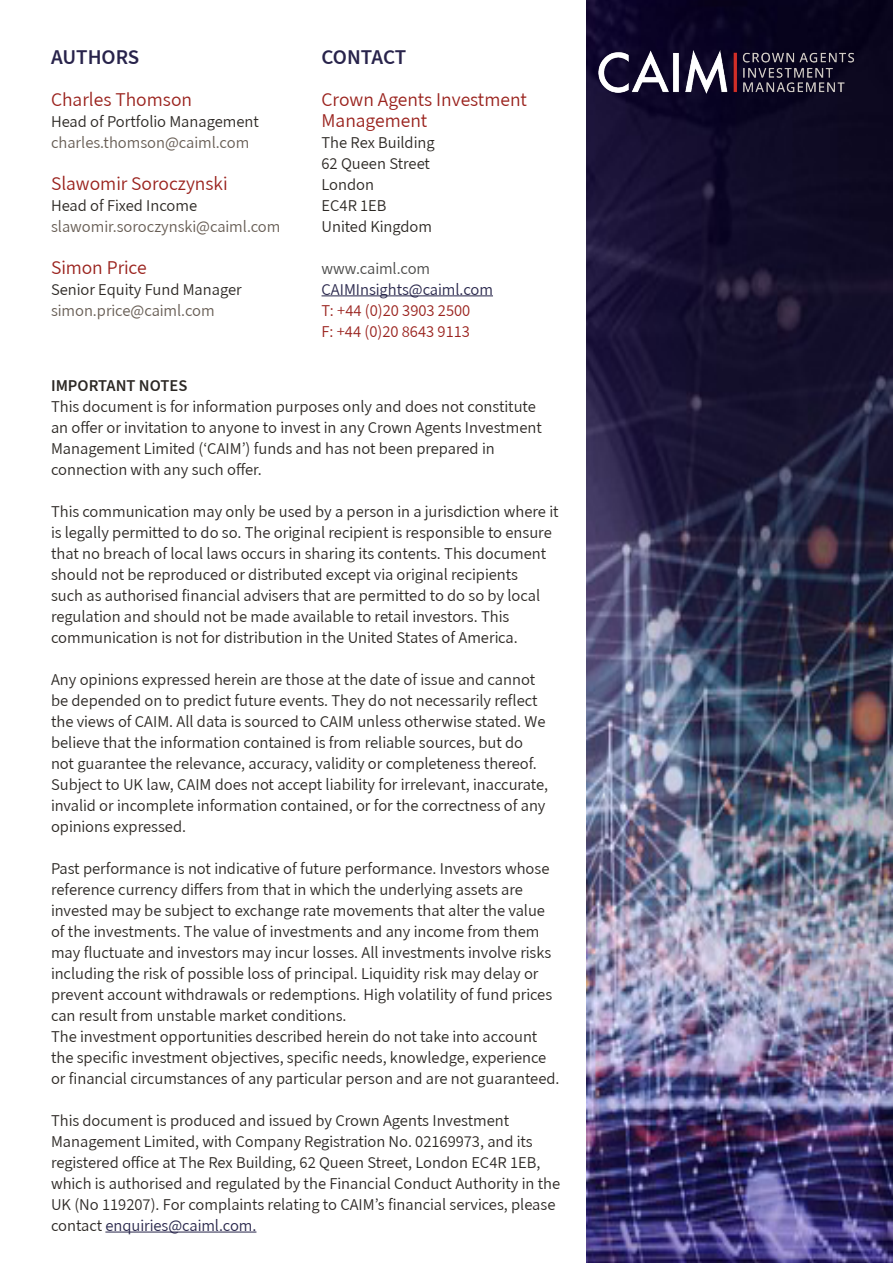
<style>
.page{position:relative;width:893px;height:1263px;background:#fff}
.page>*{position:absolute;margin:0;border:0;box-sizing:border-box;transform-origin:0 0}
.t1{font:600 21px "Source Sans CAIM";letter-spacing:-.005em;color:#28234b}
.t2{font:19.5px/21px "Source Sans CAIM";color:#9a221d}
.t3{font:16.5px/21px "Source Sans CAIM";color:#2c2824}
.t4{font:16.5px "Source Sans CAIM";color:#675d54}
.t5{font:16.5px/21px "Source Sans CAIM";color:#9a221d}
.t6{font:16.5px "Source Sans CAIM";color:#28264b}
.t7{font:600 16.5px "Source Sans CAIM";color:#2c2824}
.t8{font:16.5px "Source Sans CAIM";color:#4a4a49}
.s1{color:#28264b}
</style>
<div class="page">
<img style="left:587px;top:0;width:306px;height:1263px">
<img style="left:595px;top:47px;width:264px;height:60px">
<hr style="left:322px;top:295px;width:171px;height:1px;background:#28264b">
<hr style="left:105px;top:1231px;width:151px;height:1px;background:#28264b">
<p class="t1" style="left:51px;top:43px;width:90px">AUTHORS</p>
<p class="t2" style="left:51px;top:90px;width:143px">Charles Thomson</p>
<p class="t3" style="left:51px;top:112px;width:209px">Head of Portfolio Management</p>
<p class="t4" style="left:51px;top:132px;width:200px">charles.thomson@caiml.com</p>
<p class="t2" style="left:51px;top:174px;width:178px">Slawomir Soroczynski</p>
<p class="t3" style="left:51px;top:196px;width:148px">Head of Fixed Income</p>
<p class="t4" style="left:51px;top:216px;width:231px">slawomir.soroczynski@caiml.com</p>
<p class="t2" style="left:51px;top:258px;width:97px">Simon Price</p>
<p class="t3" style="left:51px;top:280px;width:192px">Senior Equity Fund Manager</p>
<p class="t4" style="left:51px;top:300px;width:165px">simon.price@caiml.com</p>
<p class="t1" style="left:322px;top:43px;width:86px">CONTACT</p>
<p class="t2" style="left:322px;top:90px;width:207px">Crown Agents Investment<br>Management</p>
<p class="t3" style="left:322px;top:133px;width:115px">The Rex Building<br>62 Queen Street<br>London<br>EC4R 1EB<br>United Kingdom</p>
<p class="t8" style="left:322px;top:258px;width:110px">www.caiml.com</p>
<p class="t6" style="left:322px;top:279px;width:173px">CAIMInsights@caiml.com</p>
<p class="t5" style="left:322px;top:301px;width:150px">T: +44 (0)20 3903 2500<br>F: +44 (0)20 8643 9113</p>
<p class="t7" style="left:51px;top:375px;width:138px">IMPORTANT NOTES</p>
<p class="t3" style="left:51px;top:397px;width:492px">This document is for information purposes only and does not constitute an offer or invitation to anyone to invest in any Crown Agents Investment Management Limited (‘CAIM’) funds and has not been prepared in connection with any such offer.</p>
<p class="t3" style="left:51px;top:502px;width:509px">This communication may only be used by a person in a jurisdiction where it is legally permitted to do so. The original recipient is responsible to ensure that no breach of local laws occurs in sharing its contents. This document should not be reproduced or distributed except via original recipients<br>such as authorised financial advisers that are permitted to do so by local regulation and should not be made available to retail investors. This communication is not for distribution in the United States of America.</p>
<p class="t3" style="left:51px;top:670px;width:499px">Any opinions expressed herein are those at the date of issue and cannot be depended on to predict future events. They do not necessarily reflect the views of CAIM. All data is sourced to CAIM unless otherwise stated. We believe that the information contained is from reliable sources, but do not guarantee the relevance, accuracy, validity or completeness thereof.<br>Subject to UK law, CAIM does not accept liability for irrelevant, inaccurate, invalid or incomplete information contained, or for the correctness of any opinions expressed.</p>
<p class="t3" style="left:51px;top:859px;width:510px">Past performance is not indicative of future performance. Investors whose reference currency differs from that in which the underlying assets are invested may be subject to exchange rate movements that alter the value of the investments. The value of investments and any income from them may fluctuate and investors may incur losses. All investments involve risks including the risk of possible loss of principal. Liquidity risk may delay or prevent account withdrawals or redemptions. High volatility of fund prices can result from unstable market conditions.<br>The investment opportunities described herein do not take into account the specific investment objectives, specific needs, knowledge, experience or financial circumstances of any particular person and are not guaranteed.</p>
<p class="t3" style="left:51px;top:1111px;width:511px">This document is produced and issued by Crown Agents Investment Management Limited, with Company Registration No. 02169973, and its registered office at The Rex Building, 62 Queen Street, London EC4R 1EB, which is authorised and regulated by the Financial Conduct Authority in the UK (No 119207). For complaints relating to CAIM’s financial services, please contact <span class="s1">enquiries@caiml.com.</span></p>
</div>
